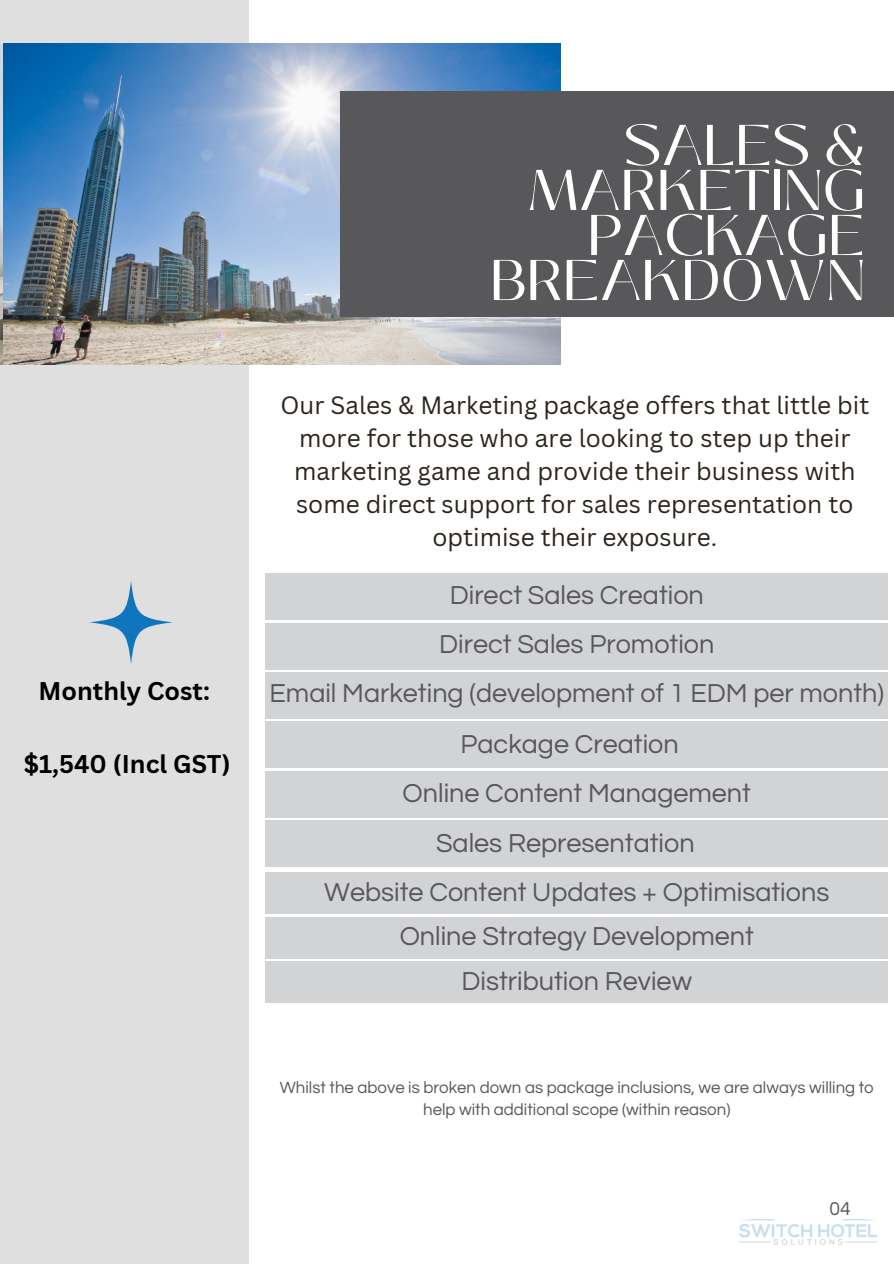
<style>
.page{position:relative;width:894px;height:1264px;background:#fff}
.page>*{position:absolute;margin:0;border:0;box-sizing:border-box;transform-origin:0 0}
.t1{font:57.15px/45px "Black Mango";color:#fff;text-align:right}
.t2{font:27px "Questrial";color:#58585a}
.t3{font:700 24.9px "Canva Sans";color:#000}
.t4{font:24.3px/33.2px "Canva Sans";color:#2a241b;text-align:center}
.t5{font:19.35px "Questrial";color:#58585a}
.t6{font:16.8px/22.5px "Questrial";color:#58585a;text-align:center}
</style>
<div class="page">
<div style="left:0;top:0;width:249px;height:1263px;background:#d9d9d9"></div>
<img style="left:4px;top:44px;width:556px;height:320px">
<div style="left:340px;top:92px;width:553px;height:225px;background:#58585a"></div>
<div style="left:265px;top:573px;width:622px;height:46px;background:#d2d3d5"></div>
<div style="left:265px;top:623px;width:622px;height:46px;background:#d2d3d5"></div>
<div style="left:265px;top:672px;width:622px;height:46px;background:#d2d3d5"></div>
<div style="left:265px;top:722px;width:622px;height:46px;background:#d2d3d5"></div>
<div style="left:265px;top:771px;width:622px;height:46px;background:#d2d3d5"></div>
<div style="left:265px;top:820px;width:622px;height:46px;background:#d2d3d5"></div>
<img style="left:739px;top:1219px;width:136px;height:25px">
<div style="left:265px;top:872px;width:622px;height:41px;background:#d2d3d5"></div>
<div style="left:265px;top:917px;width:622px;height:41px;background:#d2d3d5"></div>
<div style="left:265px;top:961px;width:622px;height:41px;background:#d2d3d5"></div>
<svg style="left:90px;top:581px;width:82px;height:83px"></svg>
<h3 class="t3" style="left:39px;top:673px;width:173px">Monthly Cost:</h3>
<h3 class="t3" style="left:24px;top:746px;width:208px">$1,540 (Incl GST)</h3>
<p class="t1" style="left:490px;top:123px;width:377px">SALES &amp;<br>MARKETING<br>PACKAGE<br>BREAKDOWN</p>
<h2 class="t4" style="left:280px;top:388px;width:590px">Our Sales &amp; Marketing package offers that little bit more for those who are looking to step up their marketing game and provide their business with some direct support for sales representation to optimise their exposure.</h2>
<p class="t2" style="left:449px;top:581px;width:255px">Direct Sales Creation</p>
<p class="t2" style="left:439px;top:631px;width:276px">Direct Sales Promotion</p>
<h3 class="t2" style="left:269px;top:680px;width:616px">Email Marketing (development of 1 EDM per month)</h3>
<h3 class="t2" style="left:460px;top:730px;width:219px">Package Creation</h3>
<h3 class="t2" style="left:402px;top:779px;width:350px">Online Content Management</h3>
<h3 class="t2" style="left:436px;top:829px;width:260px">Sales Representation</h3>
<h3 class="t2" style="left:324px;top:878px;width:506px">Website Content Updates + Optimisations</h3>
<h3 class="t2" style="left:399px;top:922px;width:355px">Online Strategy Development</h3>
<h3 class="t2" style="left:461px;top:967px;width:232px">Distribution Review</h3>
<h3 class="t6" style="left:280px;top:1076px;width:595px">Whilst the above is broken down as package inclusions, we are always willing to help with additional scope (within reason)</h3>
<h2 class="t5" style="left:829px;top:1198px;width:23px">04</h2>
</div>
